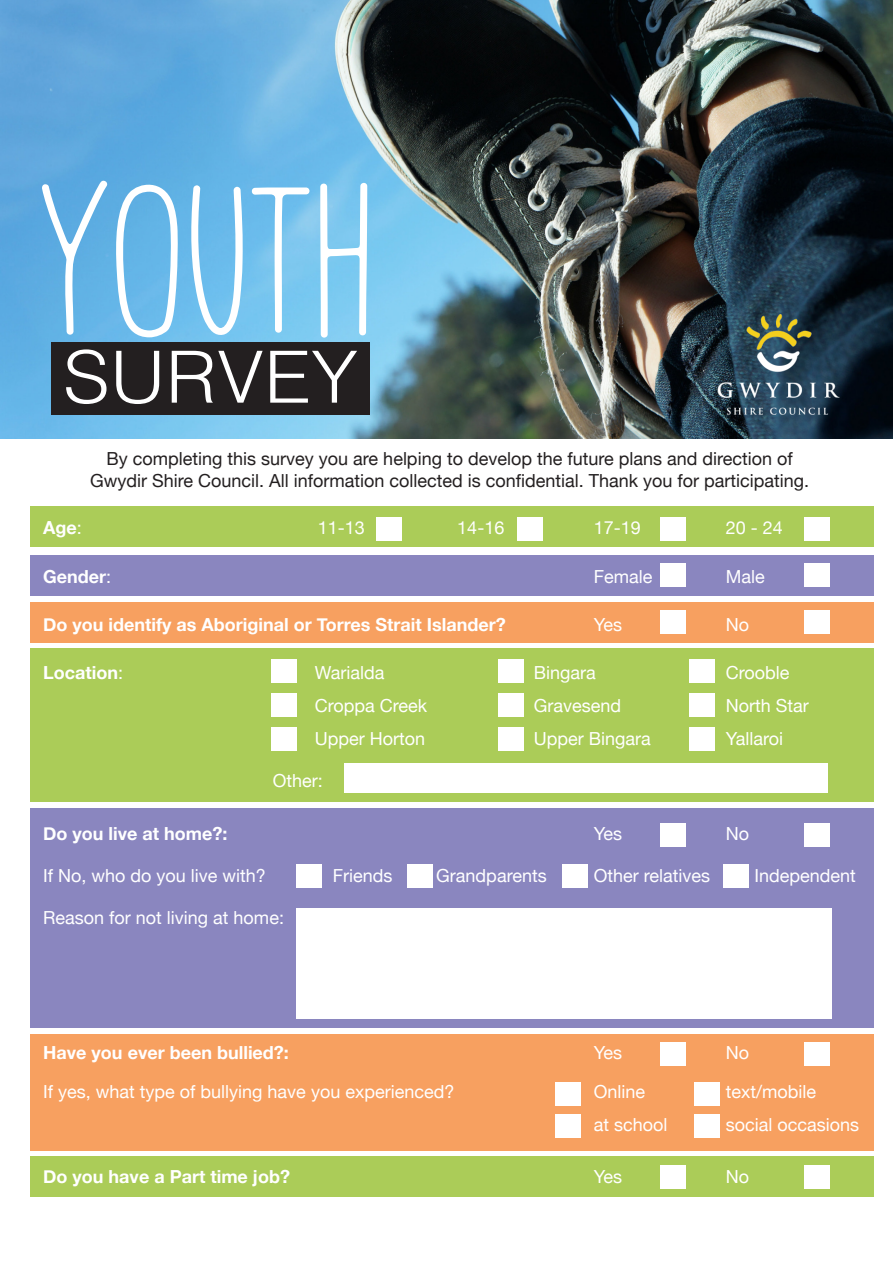
<style>
.page{position:relative;width:893px;height:1263px;background:#fff}
.page>*{position:absolute;margin:0;border:0;box-sizing:border-box;transform-origin:0 0}
.t1{font:246px "Mathlete Skinny";color:#fff}
.t2{font:300 72px "Helvetica";color:#fff;scale:1.07 1}
.t3{font:18px "Helvetica Neue";color:#fff}
.t4{font:18px "Helvetica Neue";color:#231f20}
.t5{font:700 18px "Helvetica Neue";color:#fff}
.s1{font-weight:400}
</style>
<div class="page">
<div style="left:31px;top:649px;width:843px;height:153px;background:#abcc58"></div>
<div style="left:344px;top:763px;width:484px;height:30px;background:#fff"></div>
<div style="left:31px;top:506px;width:843px;height:41px;background:#abcc58"></div>
<div style="left:31px;top:808px;width:843px;height:219px;background:#8a86bf"></div>
<div style="left:31px;top:1156px;width:843px;height:41px;background:#abcc58"></div>
<div style="left:31px;top:602px;width:843px;height:41px;background:#f7a060"></div>
<div style="left:31px;top:1033px;width:843px;height:117px;background:#f7a060"></div>
<div style="left:31px;top:555px;width:843px;height:41px;background:#8a86bf"></div>
<img style="left:0;top:0;width:893px;height:438px">
<div style="left:51px;top:342px;width:319px;height:73px;background:#231f20"></div>
<div style="left:517px;top:517px;width:26px;height:23px;background:#fff"></div>
<div style="left:376px;top:517px;width:26px;height:23px;background:#fff"></div>
<div style="left:271px;top:659px;width:26px;height:24px;background:#fff"></div>
<div style="left:498px;top:659px;width:26px;height:24px;background:#fff"></div>
<div style="left:690px;top:659px;width:25px;height:24px;background:#fff"></div>
<div style="left:271px;top:693px;width:26px;height:24px;background:#fff"></div>
<div style="left:498px;top:693px;width:26px;height:24px;background:#fff"></div>
<div style="left:690px;top:693px;width:25px;height:24px;background:#fff"></div>
<div style="left:296px;top:864px;width:26px;height:23px;background:#fff"></div>
<div style="left:296px;top:908px;width:536px;height:111px;background:#fff"></div>
<div style="left:407px;top:864px;width:25px;height:23px;background:#fff"></div>
<div style="left:562px;top:864px;width:26px;height:23px;background:#fff"></div>
<div style="left:555px;top:1082px;width:25px;height:24px;background:#fff"></div>
<div style="left:694px;top:1082px;width:25px;height:24px;background:#fff"></div>
<div style="left:555px;top:1114px;width:25px;height:24px;background:#fff"></div>
<div style="left:694px;top:1114px;width:25px;height:24px;background:#fff"></div>
<div style="left:724px;top:864px;width:25px;height:23px;background:#fff"></div>
<div style="left:498px;top:727px;width:26px;height:24px;background:#fff"></div>
<div style="left:271px;top:727px;width:26px;height:24px;background:#fff"></div>
<div style="left:690px;top:727px;width:25px;height:24px;background:#fff"></div>
<div style="left:660px;top:517px;width:26px;height:23px;background:#fff"></div>
<div style="left:660px;top:564px;width:26px;height:23px;background:#fff"></div>
<div style="left:660px;top:610px;width:26px;height:24px;background:#fff"></div>
<div style="left:660px;top:824px;width:26px;height:23px;background:#fff"></div>
<div style="left:660px;top:1042px;width:26px;height:24px;background:#fff"></div>
<div style="left:660px;top:1165px;width:26px;height:24px;background:#fff"></div>
<div style="left:805px;top:517px;width:25px;height:23px;background:#fff"></div>
<div style="left:805px;top:564px;width:25px;height:23px;background:#fff"></div>
<div style="left:805px;top:610px;width:25px;height:24px;background:#fff"></div>
<div style="left:805px;top:824px;width:25px;height:23px;background:#fff"></div>
<div style="left:805px;top:1042px;width:25px;height:24px;background:#fff"></div>
<div style="left:805px;top:1165px;width:25px;height:24px;background:#fff"></div>
<img style="left:700px;top:302px;width:150px;height:129px">
<p class="t1" style="left:43px;top:143px;width:338px">YOUTH</p>
<p class="t2" style="left:63px;top:316px;width:277px">SURVEY</p>
<p class="t4" style="left:107px;top:446px;width:688px">By completing this survey you are helping to develop the future plans and direction of</p>
<p class="t4" style="left:90px;top:467px;width:721px">Gwydir Shire Council. All information collected is confidential. Thank you for participating.</p>
<p class="t5" style="left:43px;top:514px;width:40px">Age<span class="s1">:</span></p>
<p class="t3" style="left:318px;top:515px;width:49px">11-13</p>
<p class="t3" style="left:457px;top:515px;width:49px">14-16</p>
<p class="t3" style="left:594px;top:515px;width:49px">17-19</p>
<p class="t3" style="left:726px;top:515px;width:59px">20 - 24</p>
<p class="t5" style="left:43px;top:562px;width:70px">Gender<span class="s1">:</span></p>
<p class="t3" style="left:594px;top:563px;width:60px">Female</p>
<p class="t3" style="left:726px;top:563px;width:41px">Male</p>
<p class="t5" style="left:43px;top:610px;width:464px">Do you identify as Aboriginal or Torres Strait Islander?</p>
<p class="t3" style="left:594px;top:611px;width:30px">Yes</p>
<p class="t3" style="left:726px;top:611px;width:25px">No</p>
<p class="t5" style="left:43px;top:658px;width:81px">Location<span class="s1">:</span></p>
<p class="t3" style="left:315px;top:659px;width:71px">Warialda</p>
<p class="t3" style="left:534px;top:659px;width:63px">Bingara</p>
<p class="t3" style="left:726px;top:659px;width:65px">Crooble</p>
<p class="t3" style="left:315px;top:692px;width:114px">Croppa Creek</p>
<p class="t3" style="left:534px;top:692px;width:89px">Gravesend</p>
<p class="t3" style="left:726px;top:692px;width:84px">North Star</p>
<p class="t3" style="left:315px;top:725px;width:112px">Upper Horton</p>
<p class="t3" style="left:534px;top:725px;width:118px">Upper Bingara</p>
<p class="t3" style="left:726px;top:725px;width:59px">Yallaroi</p>
<p class="t3" style="left:273px;top:767px;width:52px">Other:</p>
<p class="t5" style="left:43px;top:819px;width:186px">Do you live at home?:</p>
<p class="t3" style="left:594px;top:820px;width:30px">Yes</p>
<p class="t3" style="left:726px;top:820px;width:25px">No</p>
<p class="t3" style="left:43px;top:862px;width:224px">If No, who do you live with?</p>
<p class="t3" style="left:333px;top:862px;width:61px">Friends</p>
<p class="t3" style="left:436px;top:862px;width:112px">Grandparents</p>
<p class="t3" style="left:594px;top:862px;width:118px">Other relatives</p>
<p class="t3" style="left:754px;top:862px;width:103px">Independent</p>
<p class="t3" style="left:43px;top:904px;width:242px">Reason for not living at home:</p>
<p class="t5" style="left:43px;top:1039px;width:247px">Have you ever been bullied?:</p>
<p class="t3" style="left:594px;top:1040px;width:30px">Yes</p>
<p class="t3" style="left:726px;top:1040px;width:25px">No</p>
<p class="t3" style="left:43px;top:1079px;width:413px">If yes, what type of bullying have you experienced?</p>
<p class="t3" style="left:594px;top:1079px;width:53px">Online</p>
<p class="t3" style="left:726px;top:1079px;width:92px">text/mobile</p>
<p class="t3" style="left:594px;top:1112px;width:75px">at school</p>
<p class="t3" style="left:726px;top:1112px;width:135px">social occasions</p>
<p class="t5" style="left:43px;top:1162px;width:248px">Do you have a Part time job?</p>
<p class="t3" style="left:594px;top:1163px;width:30px">Yes</p>
<p class="t3" style="left:726px;top:1163px;width:25px">No</p>
</div>
